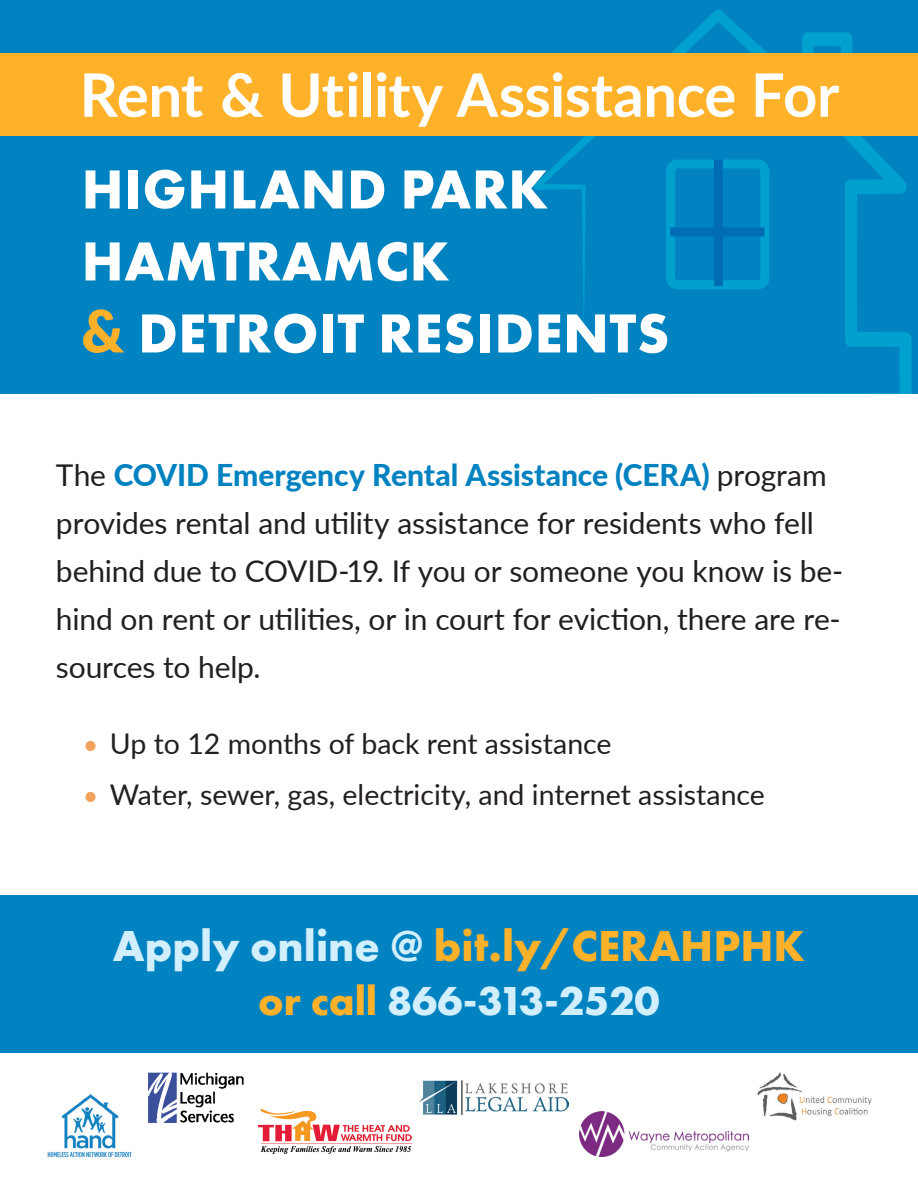
<style>
.page{position:relative;width:918px;height:1188px;background:#fff}
.page>*{position:absolute;margin:0;border:0;box-sizing:border-box;transform-origin:0 0}
.t1{font:700 60px "Lato";letter-spacing:-.01em;color:#fff}
.t2{font:700 57px "Futura PT";letter-spacing:.01em;color:#fff}
.t3{font:700 45px "Futura PT";color:#ffb12a}
.t4{font:700 42px "Futura PT";color:#d2effd}
.t5{font:30px/48px "Lato";letter-spacing:-.005em;color:#231f20}
.t6{font:28.5px "Lato";color:#231f20}
.s1{font-family:"Lato";font-weight:900;font-size:58.5px;color:#ffb12a}
.s2{font-weight:800;color:#0082c0}
.s3{font-size:27px;color:#f2a25c}
.s4{color:#d2effd}
.s5{color:#ffb12a}
</style>
<div class="page">
<div style="left:0;top:0;width:918px;height:393px;background:#0083c0"></div>
<div style="left:0;top:895px;width:918px;height:158px;background:#0083c0"></div>
<svg style="left:0;top:9px;width:913px;height:385px"></svg>
<div style="left:666px;top:160px;width:103px;height:129px;border:9px solid #fff;border-radius:7px"></div>
<div style="left:714px;top:160px;width:9px;height:126px;background:#006cb4"></div>
<div style="left:670px;top:227px;width:94px;height:9px;background:#006cb4"></div>
<img style="left:757px;top:1072px;width:115px;height:49px">
<img style="left:419px;top:1080px;width:149px;height:35px">
<img style="left:148px;top:1072px;width:96px;height:51px">
<img style="left:580px;top:1112px;width:169px;height:45px">
<img style="left:258px;top:1110px;width:154px;height:43px">
<img style="left:47px;top:1094px;width:85px;height:64px">
<div style="left:0;top:54px;width:918px;height:82px;background:#ffb12a"></div>
<p class="t1" style="left:80px;top:51px;width:761px">Rent &amp; Utility Assistance For</p>
<p class="t2" style="left:82px;top:153px;width:468px">HIGHLAND PARK</p>
<p class="t2" style="left:82px;top:225px;width:369px">HAMTRAMCK</p>
<p class="t2" style="left:81px;top:297px;width:590px"><span class="s1">&amp;</span> DETROIT RESIDENTS</p>
<p class="t5" style="left:56px;top:450px;width:789px">The <span class="s2">COVID Emergency Rental Assistance (CERA)</span> program provides rental and utility assistance for residents who fell behind due to COVID-19. If you or someone you know is be&shy;hind on rent or utilities, or in court for eviction, there are re&shy;sources to help.</p>
<p class="t6" style="left:83px;top:724px;width:530px"><span class="s3">•</span> Up to 12 months of back rent assistance</p>
<p class="t6" style="left:83px;top:775px;width:684px"><span class="s3">•</span> Water, sewer, gas, electricity, and internet assistance</p>
<p class="t3" style="left:113px;top:917px;width:694px"><span class="s4">Apply online @</span> bit.ly/CERAHPHK</p>
<p class="t4" style="left:258px;top:974px;width:403px"><span class="s5">or call</span> 866-313-2520</p>
</div>
